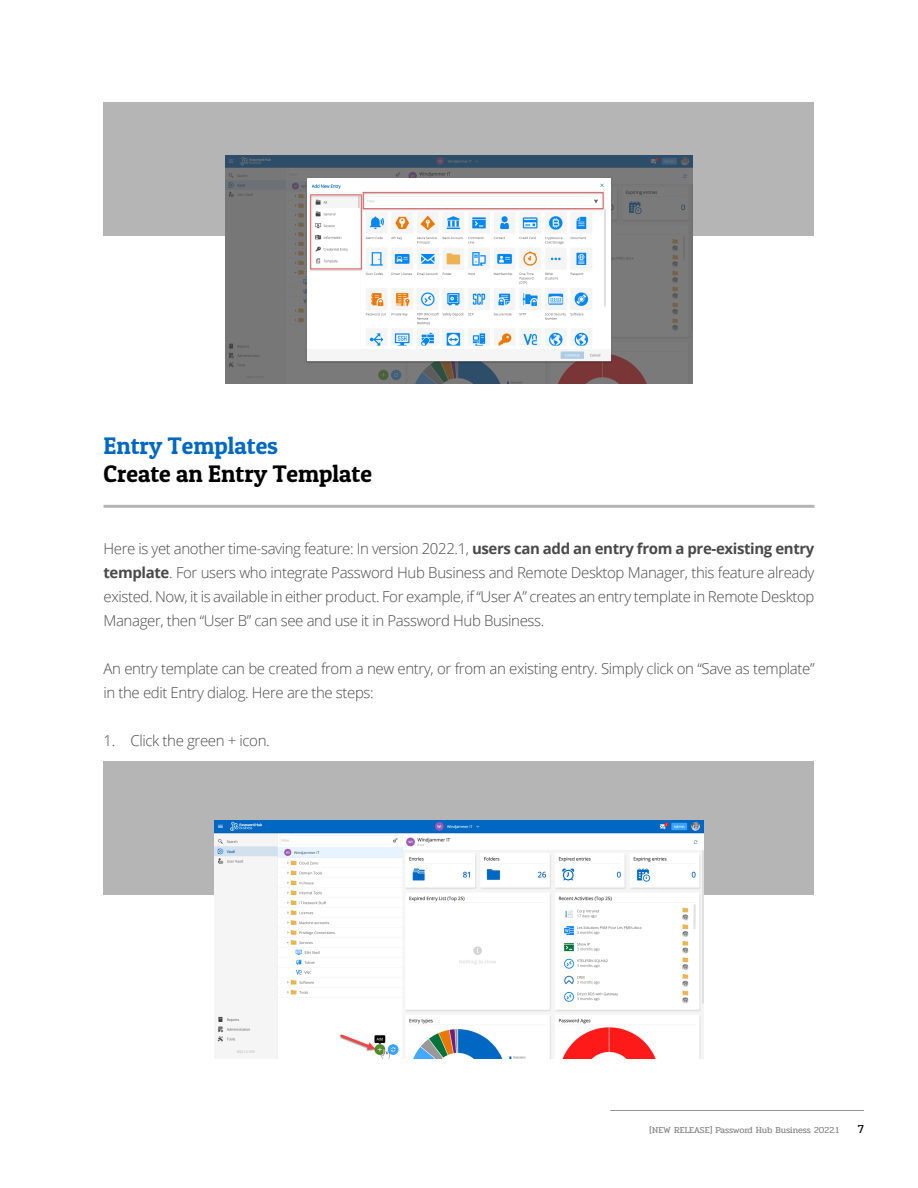
<style>
.page{position:relative;width:918px;height:1188px;background:#fff}
.page>*{position:absolute;margin:0;border:0;box-sizing:border-box;transform-origin:0 0}
.Sous-titre_level2{font:24px "Patua One";color:#000}
.Sous-titre_level2-2{font:24px "Patua One";color:#0068c3}
.t1{font:300 15px/24px "Open Sans";letter-spacing:-.025em;color:#4a4a4a;text-align:justify}
.t2{font:12px "Pridi";color:#000}
.t3{font:9px "Pridi";color:#858485}
.s1{font-weight:700}
</style>
<div class="page">
<hr style="left:610px;top:1110px;width:254px;height:1px;background:#939598">
<div style="left:104px;top:103px;width:710px;height:133px;background:#b5b5b5"></div>
<img style="left:226px;top:156px;width:466px;height:228px">
<hr style="left:104px;top:505px;width:710px;height:3px;background:#969696">
<div style="left:104px;top:761px;width:710px;height:134px;background:#b5b5b5"></div>
<img style="left:215px;top:821px;width:488px;height:238px">
<p class="Sous-titre_level2-2" style="left:104px;top:430px;width:176px">Entry Templates</p>
<p class="Sous-titre_level2" style="left:104px;top:459px;width:270px">Create an Entry Template</p>
<p class="t1" style="left:104px;top:536px;width:713px">Here is yet another time-saving feature: In version 2022.1, <span class="s1">users can add an entry from a pre-existing entry template</span>. For users who integrate Password Hub Business and Remote Desktop Manager, this feature already existed. Now, it is available in either product. For example, if “User A” creates an entry template in Remote Desktop Manager, then “User B” can see and use it in Password Hub Business.</p>
<p class="t1" style="left:104px;top:656px;width:713px">An entry template can be created from a new entry, or from an existing entry. Simply click on “Save as template” in the edit Entry dialog. Here are the steps:</p>
<p class="t1" style="left:104px;top:728px;width:168px">1. Click the green + icon.</p>
<p class="t3" style="left:650px;top:1124px;width:191px">[NEW RELEASE] Password Hub Business 2022.1</p>
<p class="t2" style="left:858px;top:1121px;width:8px">7</p>
</div>
